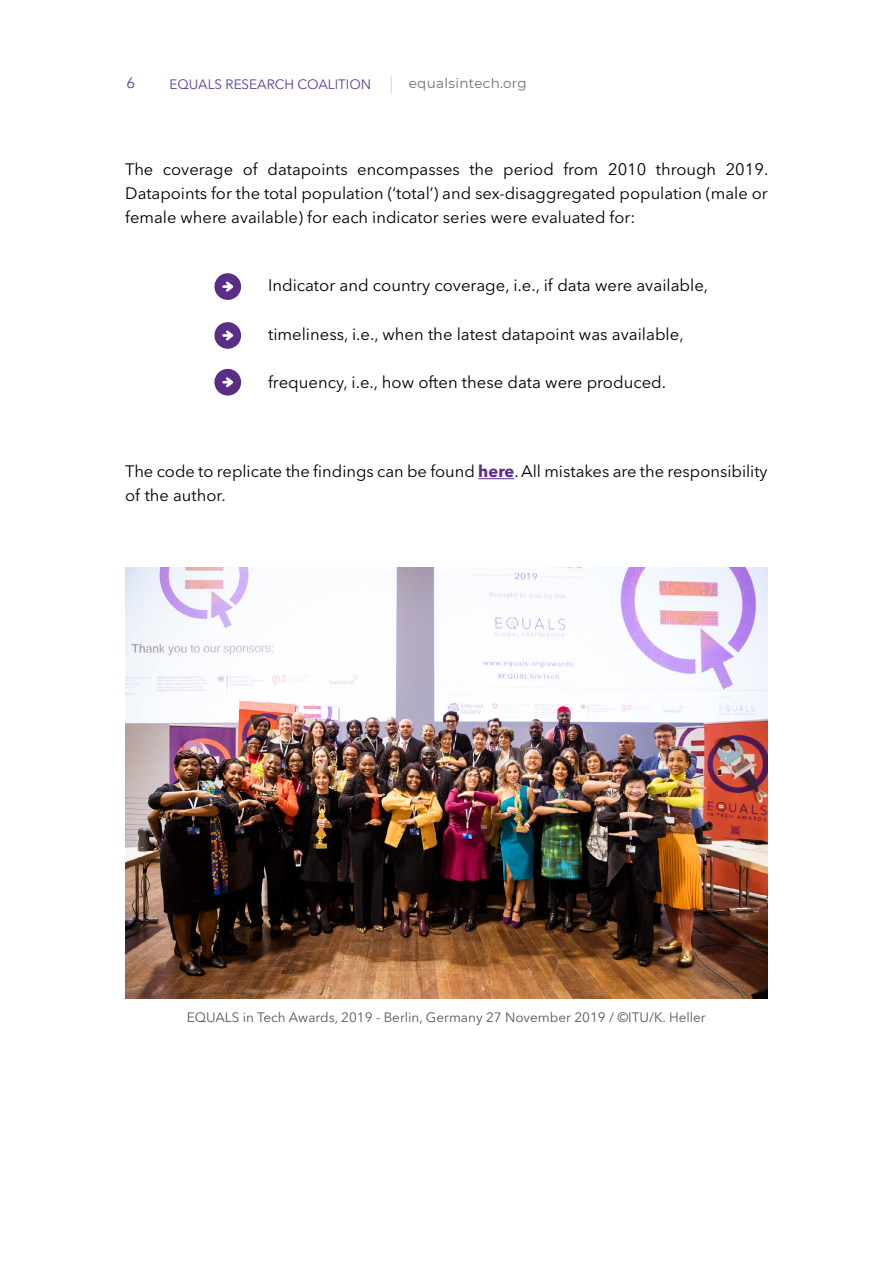
<style>
.page{position:relative;width:893px;height:1263px;background:#fff}
.page>*{position:absolute;margin:0;border:0;box-sizing:border-box;transform-origin:0 0}
.t1{font:16.65px "Avenir Next LT Pro";color:#000}
.t2{font:16.5px/24px "Avenir Next LT Pro";color:#000;text-align:justify}
.t3{font:15px "Avenir Next LT Pro";color:#5a3b8f}
.t4{font:13.5px "Avenir Next LT Pro";color:#575756}
.t5{font:13.5px "Avenir Next LT Pro";color:#5a3b8f}
.t6{font:13.5px "Montserrat";letter-spacing:.025em;color:#706f6f}
.s1{font-weight:700;color:#5b2d87}
</style>
<div class="page">
<svg style="left:391px;top:76px;width:1px;height:19px"></svg>
<hr style="left:478px;top:478px;width:36px;height:1px;background:#5b2d87">
<img style="left:125px;top:568px;width:643px;height:430px">
<div style="left:214px;top:273px;width:27px;height:27px;background:#5b2d87;border-radius:50%"></div>
<svg style="left:222px;top:282px;width:11px;height:10px"></svg>
<div style="left:214px;top:322px;width:27px;height:27px;background:#5b2d87;border-radius:50%"></div>
<svg style="left:222px;top:330px;width:11px;height:11px"></svg>
<div style="left:214px;top:369px;width:27px;height:27px;background:#5b2d87;border-radius:50%"></div>
<svg style="left:222px;top:377px;width:11px;height:10px"></svg>
<p class="t3" style="left:126px;top:74px;width:10px">6</p>
<p class="t5" style="left:169px;top:76px;width:203px">EQUALS RESEARCH COALITION</p>
<p class="t6" style="left:409px;top:74px;width:120px">equalsintech.org</p>
<p class="t2" style="left:125px;top:157px;width:645px">The coverage of datapoints encompasses the period from 2010 through 2019.<br>Datapoints for the total population (‘total’) and sex-disaggregated population (male or female where available) for each indicator series were evaluated for:</p>
<p class="t1" style="left:268px;top:275px;width:442px">Indicator and country coverage, i.e., if data were available,</p>
<p class="t1" style="left:268px;top:324px;width:417px">timeliness, i.e., when the latest datapoint was available,</p>
<p class="t1" style="left:268px;top:372px;width:400px">frequency, i.e., how often these data were produced.</p>
<p class="t2" style="left:125px;top:459px;width:644px">The code to replicate the findings can be found <span class="s1">here</span>. All mistakes are the responsibility of the author.</p>
<p class="t4" style="left:187px;top:1009px;width:521px">EQUALS in Tech Awards, 2019 - Berlin, Germany 27 November 2019 / ©ITU/K. Heller</p>
</div>
